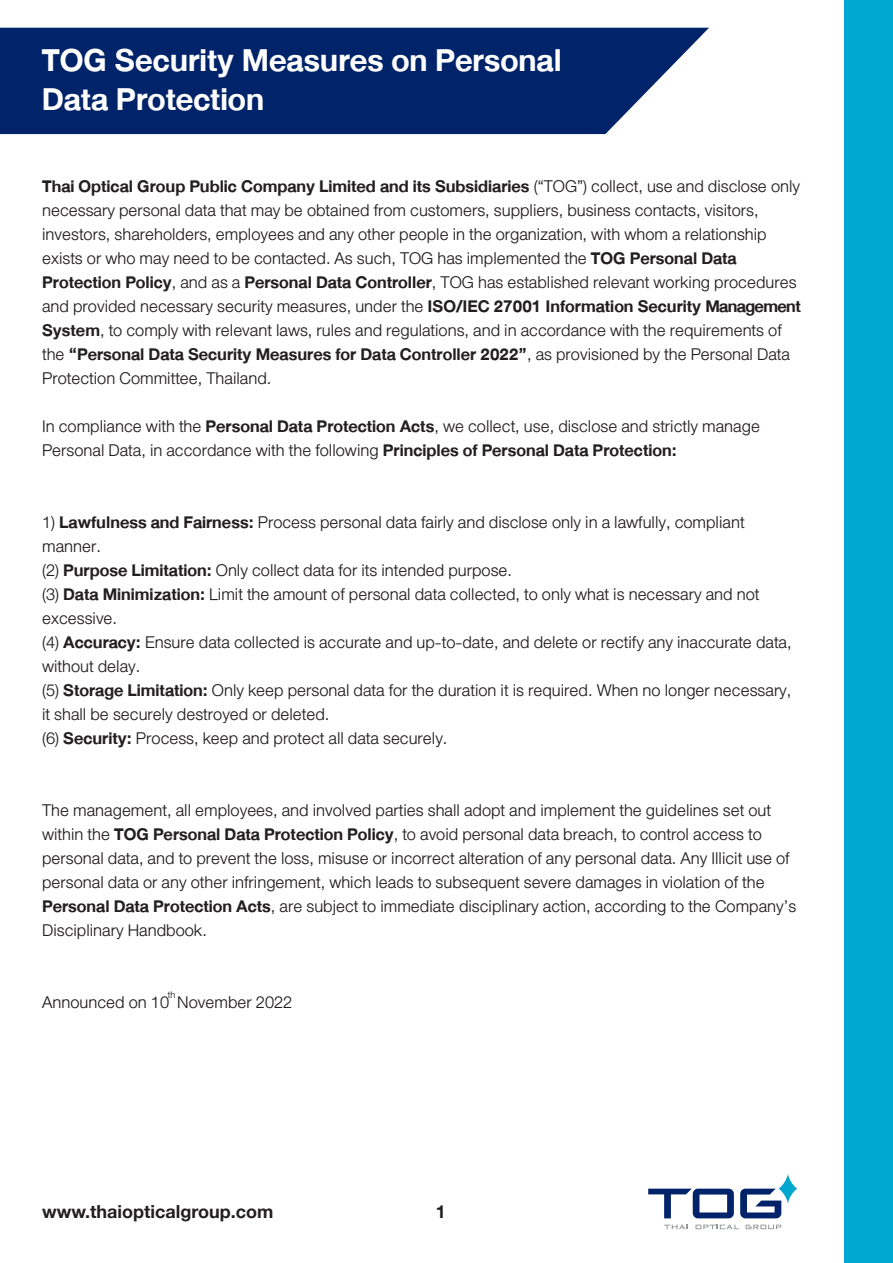
<style>
.page{position:relative;width:893px;height:1263px;background:#fff}
.page>*{position:absolute;margin:0;border:0;box-sizing:border-box;transform-origin:0 0}
.t1{font:45px/39px "DB Helvethaica X 75 Bd";color:#fff}
.t2{font:24px/24px "DB Helvethaica X 45 Li";color:#231f20}
.t3{font:24px "DB Helvethaica X 75 Bd";color:#231f20}
.t4{font:700 18px "Helvetica Neue";color:#231f20}
.t5{font:13.5px "DB Helvethaica X 45 Li";color:#231f20}
.s1{font-family:"DB Helvethaica X 45 Li"}
.s2{font-family:"DB Helvethaica X 75 Bd"}
</style>
<div class="page">
<div style="left:845px;top:0;width:48px;height:1263px;background:#00a7cf"></div>
<svg style="left:648px;top:1188px;width:86px;height:30px"></svg>
<svg style="left:664px;top:1224px;width:24px;height:5px"></svg>
<svg style="left:695px;top:1224px;width:44px;height:5px"></svg>
<svg style="left:746px;top:1224px;width:35px;height:5px"></svg>
<svg style="left:740px;top:1188px;width:41px;height:30px"></svg>
<svg style="left:779px;top:1174px;width:18px;height:29px"></svg>
<svg style="left:0;top:28px;width:709px;height:106px;background:#123273"></svg>
<h1 class="t1" style="left:42px;top:41px;width:521px">TOG Security Measures on Personal<br>Data Protection</h1>
<p class="t3" style="left:42px;top:172px;width:759px">Thai Optical Group Public Company Limited and its Subsidiaries <span class="s1">(“TOG”) collect, use and disclose only</span></p>
<p class="t2" style="left:42px;top:198px;width:760px">necessary personal data that may be obtained from customers, suppliers, business contacts, visitors, investors, shareholders, employees and any other people in the organization, with whom a relationship exists or who may need to be contacted. As such, TOG has implemented the <span class="s2">TOG Personal Data Protection Policy</span>, and as a <span class="s2">Personal Data Controller</span>, TOG has established relevant working procedures and provided necessary security measures, under the <span class="s2">ISO/IEC 27001 Information Security Management System</span>, to comply with relevant laws, rules and regulations, and in accordance with the requirements of</p>
<p class="t3" style="left:42px;top:340px;width:749px"><span class="s1">the</span> “Personal Data Security Measures for Data Controller 2022”<span class="s1">, as provisioned by the Personal Data</span></p>
<p class="t2" style="left:42px;top:354px;width:719px;line-height:48px">Protection Committee, Thailand.<br>In compliance with the <span class="s2">Personal Data Protection Acts</span>, we collect, use, disclose and strictly manage</p>
<p class="t2" style="left:42px;top:438px;width:636px">Personal Data, in accordance with the following <span class="s2">Principles of Personal Data Protection:</span></p>
<p class="t2" style="left:42px;top:510px;width:751px">1) <span class="s2">Lawfulness and Fairness:</span> Process personal data fairly and disclose only in a lawfully, compliant manner.<br>(2) <span class="s2">Purpose Limitation:</span> Only collect data for its intended purpose.<br>(3) <span class="s2">Data Minimization:</span> Limit the amount of personal data collected, to only what is necessary and not excessive.<br>(4) <span class="s2">Accuracy:</span> Ensure data collected is accurate and up-to-date, and delete or rectify any inaccurate data, without delay.<br>(5) <span class="s2">Storage Limitation:</span> Only keep personal data for the duration it is required. When no longer necessary, it shall be securely destroyed or deleted.<br>(6) <span class="s2">Security:</span> Process, keep and protect all data securely.</p>
<p class="t2" style="left:42px;top:798px;width:756px">The management, all employees, and involved parties shall adopt and implement the guidelines set out within the <span class="s2">TOG Personal Data Protection Policy</span>, to avoid personal data breach, to control access to personal data, and to prevent the loss, misuse or incorrect alteration of any personal data. Any Illicit use of personal data or any other infringement, which leads to subsequent severe damages in violation of the <span class="s2">Personal Data Protection Acts</span>, are subject to immediate disciplinary action, according to the Company’s Disciplinary Handbook.</p>
<p class="t5" style="left:168px;top:987px;width:9px">th</p>
<p class="t2" style="left:42px;top:990px;width:252px">Announced on 10 November 2022</p>
<p class="t4" style="left:42px;top:1198px;width:233px">www.thaiopticalgroup.com</p>
<p class="t4" style="left:436px;top:1198px;width:12px">1</p>
</div>
